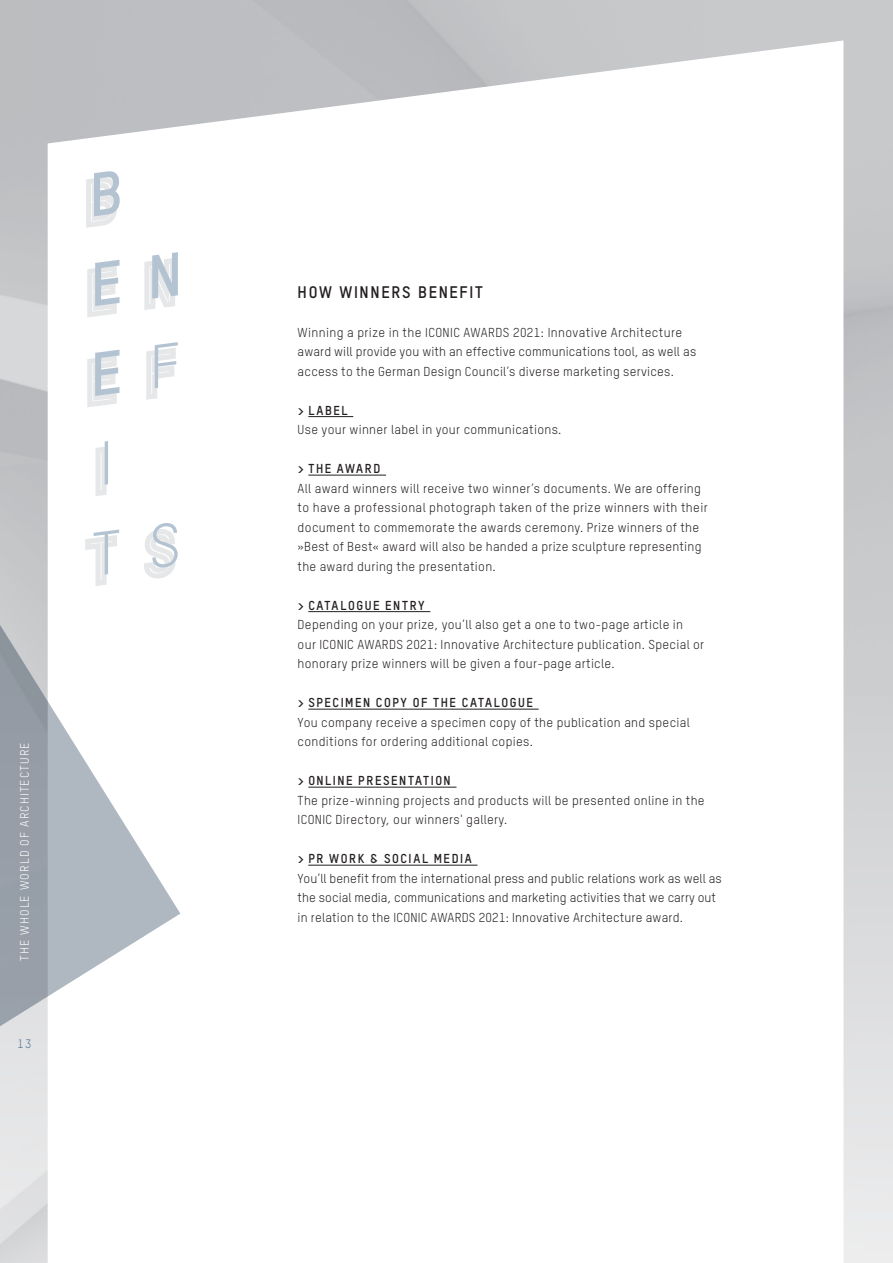
<style>
.page{position:relative;width:893px;height:1263px;background:#fff}
.page>*{position:absolute;margin:0;border:0;box-sizing:border-box;transform-origin:0 0}
.t1{font:700 60px/89.2px "TSTARPRO";color:#b4c3d2}
.Text_DE_Tstar_8_5_Pt{font:700 16.5px "TSTARPRO";letter-spacing:.1em;color:#231f20}
.Text_DE_Tstar_8_5_Pt-2{font:12.75px/19.5px "TSTARPRO";letter-spacing:.025em;color:#231f20}
.Text_DE_Tstar_8_5_Pt-3{font:12.75px/19.5px "TSTARPRO";letter-spacing:.005em;color:#231f20}
.Text_DE_Tstar_8_5_Pt-4{font:700 12.75px "TSTARPRO";letter-spacing:.12em;color:#231f20}
.t2{font:12px "TSTARPRO";letter-spacing:.1em;color:#fff}
.t3{font:12px "TSTARPRO";color:#4f7396}
</style>
<div class="page">
<img style="left:0;top:0;width:893px;height:1263px">
<svg style="left:0;top:612px;width:180px;height:485px"></svg>
<hr style="left:308px;top:416px;width:45px;height:1px;background:#231f20">
<hr style="left:308px;top:475px;width:78px;height:1px;background:#231f20">
<hr style="left:308px;top:611px;width:122px;height:1px;background:#231f20">
<hr style="left:308px;top:709px;width:231px;height:1px;background:#231f20">
<hr style="left:308px;top:787px;width:148px;height:1px;background:#231f20">
<hr style="left:308px;top:865px;width:169px;height:1px;background:#231f20">
<svg style="left:89px;top:178px;width:25px;height:47px"></svg>
<svg style="left:90px;top:261px;width:83px;height:54px"></svg>
<svg style="left:90px;top:358px;width:24px;height:46px"></svg>
<svg style="left:88px;top:441px;width:31px;height:143px"></svg>
<svg style="left:149px;top:342px;width:29px;height:55px"></svg>
<svg style="left:146px;top:521px;width:32px;height:56px"></svg>
<h1 class="t1" style="left:61px;top:151px;width:105px;text-indent:21px;rotate:-7deg">B<br>E N<br>E</h1>
<p class="t2" style="left:17px;top:961px;width:220px;rotate:-90deg">THE WHOLE WORLD OF ARCHITECTURE</p>
<p class="t3" style="left:18px;top:1036px;width:15px">13</p>
<p class="Text_DE_Tstar_8_5_Pt" style="left:298px;top:281px;width:187px">HOW WINNERS BENEFIT</p>
<p class="Text_DE_Tstar_8_5_Pt-2" style="left:298px;top:322px;width:400px">Winning a prize in the ICONIC AWARDS 2021: Innovative Architecture award will provide you with an effective communications tool, as well as access to the German Design Council’s diverse marketing services.</p>
<p class="Text_DE_Tstar_8_5_Pt-4" style="left:298px;top:402px;width:51px">&gt; LABEL</p>
<p class="Text_DE_Tstar_8_5_Pt-2" style="left:298px;top:419px;width:263px">Use your winner label in your communications.</p>
<p class="Text_DE_Tstar_8_5_Pt-4" style="left:298px;top:460px;width:84px">&gt; THE AWARD</p>
<p class="Text_DE_Tstar_8_5_Pt-2" style="left:298px;top:478px;width:412px">All award winners will receive two winner’s documents. We are offering to have a professional photograph taken of the prize winners with their document to commemorate the awards ceremony. Prize winners of the »Best of Best« award will also be handed a prize sculpture representing the award during the presentation.</p>
<p class="Text_DE_Tstar_8_5_Pt-4" style="left:298px;top:597px;width:128px">&gt; CATALOGUE ENTRY</p>
<p class="Text_DE_Tstar_8_5_Pt-2" style="left:298px;top:615px;width:408px">Depending on your prize, you’ll also get a one to two-page article in our ICONIC AWARDS 2021: Innovative Architecture publication. Special or honorary prize winners will be given a four-page article.</p>
<p class="Text_DE_Tstar_8_5_Pt-4" style="left:298px;top:694px;width:237px">&gt; SPECIMEN COPY OF THE CATALOGUE</p>
<p class="Text_DE_Tstar_8_5_Pt-2" style="left:298px;top:712px;width:394px">You company receive a specimen copy of the publication and special conditions for ordering additional copies.</p>
<p class="Text_DE_Tstar_8_5_Pt-4" style="left:298px;top:772px;width:155px">&gt; ONLINE PRESENTATION</p>
<p class="Text_DE_Tstar_8_5_Pt-2" style="left:298px;top:790px;width:409px">The prize-winning projects and products will be presented online in the<br>ICONIC Directory, our winners' gallery.</p>
<p class="Text_DE_Tstar_8_5_Pt-4" style="left:298px;top:850px;width:176px">&gt; PR WORK &amp; SOCIAL MEDIA</p>
<p class="Text_DE_Tstar_8_5_Pt-3" style="left:298px;top:868px;width:425px">You’ll benefit from the international press and public relations work as well as the social media, communications and marketing activities that we carry out in relation to the ICONIC AWARDS 2021: Innovative Architecture award.</p>
</div>
